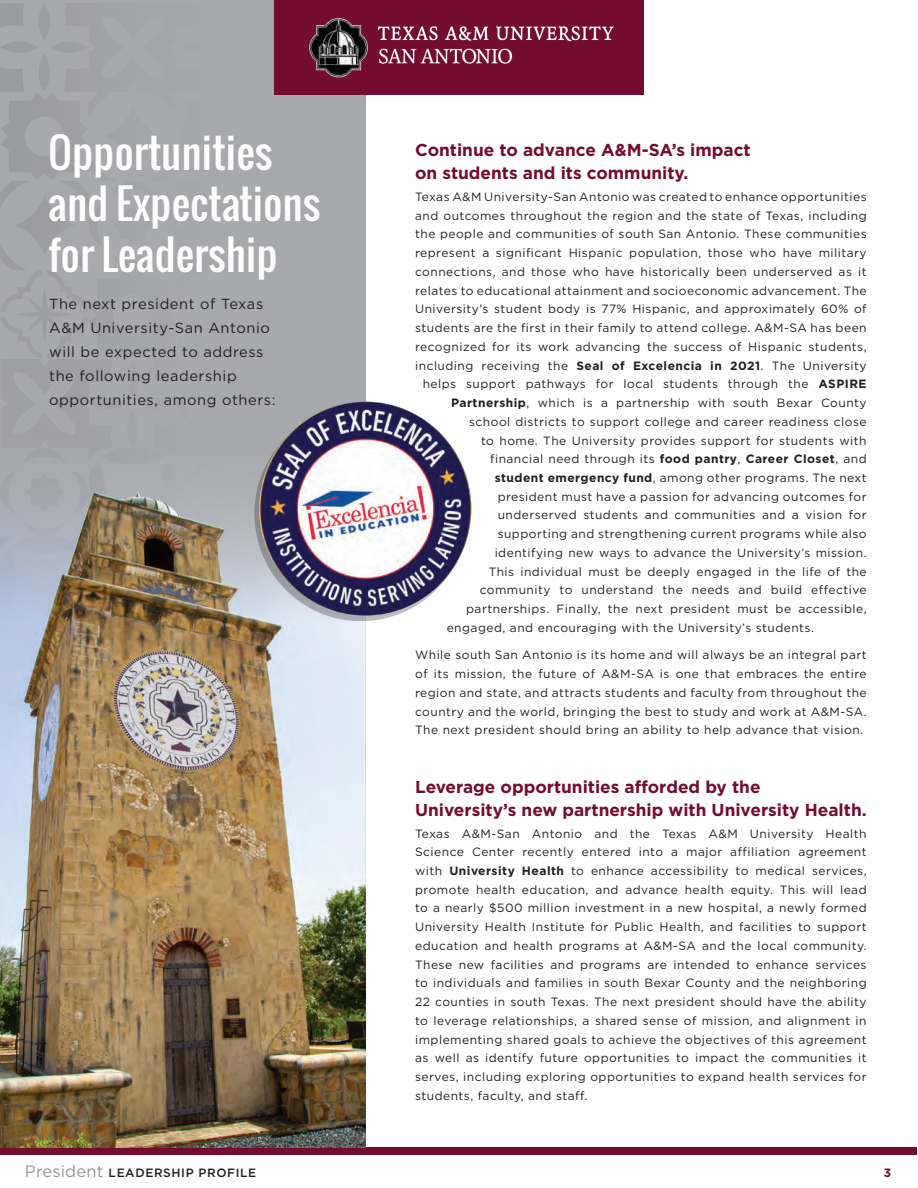
<style>
.page{position:relative;width:918px;height:1188px;background:#fff}
.page>*{position:absolute;margin:0;border:0;box-sizing:border-box;transform-origin:0 0}
.t1{font:40.8px/51px "Oswald";letter-spacing:.01em;color:#fff}
.t2{font:700 17.25px/22.5px "Gotham";color:#730c2e}
.t3{font:14.55px/23.9px "Gotham";letter-spacing:.04em;color:#231f20}
.t4{font:12px/18.8px "Gotham";letter-spacing:.04em;color:#231f20;text-align:justify}
.t5{font:500 12px "Gotham";letter-spacing:.05em;color:#231f20}
.t6{font:700 12px "Gotham";color:#730c2e}
.s1{font-weight:700}
.s2{font-weight:400;font-size:16.5px;color:#939598}
</style>
<div class="page">
<div style="left:0;top:0;width:365px;height:1151px;background:#a8a9ad"></div>
<svg style="left:0;top:3px;width:267px;height:1145px"></svg>
<div style="left:0;top:1148px;width:917px;height:7px;background:#730c2e"></div>
<div style="left:274px;top:0;width:370px;height:94px;background:#730c2e"></div>
<img style="left:309px;top:18px;width:305px;height:60px">
<img style="left:0;top:431px;width:365px;height:716px">
<div style="left:255px;top:407px;width:212px;height:214px;background:#231f20;opacity:.3"></div>
<img style="left:259px;top:402px;width:212px;height:214px">
<h1 class="t1" style="left:49px;top:126px;width:273px">Opportunities and Expectations for Leadership</h1>
<h2 class="t2" style="left:415px;top:139px;width:337px">Continue to advance A&amp;M-SA’s impact on students and its community.</h2>
<p class="t4" style="left:415px;top:187px;width:453px">Texas A&amp;M University-San Antonio was created to enhance opportunities</p>
<p class="t4" style="left:415px;top:206px;width:453px">and outcomes throughout the region and the state of Texas, including</p>
<p class="t4" style="left:415px;top:224px;width:453px">the people and communities of south San Antonio. These communities</p>
<p class="t4" style="left:415px;top:243px;width:453px">represent a significant Hispanic population, those who have military</p>
<p class="t4" style="left:415px;top:262px;width:453px">connections, and those who have historically been underserved as it</p>
<p class="t4" style="left:415px;top:281px;width:453px">relates to educational attainment and socioeconomic advancement. The</p>
<p class="t4" style="left:415px;top:299px;width:453px">University’s student body is 77% Hispanic, and approximately 60% of</p>
<p class="t4" style="left:415px;top:318px;width:453px">students are the first in their family to attend college. A&amp;M-SA has been</p>
<p class="t4" style="left:415px;top:337px;width:453px">recognized for its work advancing the success of Hispanic students,</p>
<p class="t4" style="left:415px;top:356px;width:453px">including receiving the <span class="s1">Seal of Excelencia in 2021</span>. The University</p>
<p class="t4" style="left:423px;top:374px;width:446px">helps support pathways for local students through the <span class="s1">ASPIRE</span></p>
<p class="t4" style="left:451px;top:393px;width:417px"><span class="s1">Partnership</span>, which is a partnership with south Bexar County</p>
<p class="t4" style="left:469px;top:412px;width:399px">school districts to support college and career readiness close</p>
<p class="t4" style="left:481px;top:431px;width:387px">to home. The University provides support for students with</p>
<p class="t4" style="left:490px;top:449px;width:378px">financial need through its <span class="s1">food pantry</span>, <span class="s1">Career Closet</span>, and</p>
<p class="t4" style="left:495px;top:468px;width:374px"><span class="s1">student emergency fund</span>, among other programs. The next</p>
<p class="t4" style="left:498px;top:487px;width:371px">president must have a passion for advancing outcomes for</p>
<p class="t4" style="left:498px;top:506px;width:371px">underserved students and communities and a vision for</p>
<p class="t4" style="left:498px;top:524px;width:371px">supporting and strengthening current programs while also</p>
<p class="t4" style="left:495px;top:543px;width:374px">identifying new ways to advance the University’s mission.</p>
<p class="t4" style="left:489px;top:562px;width:380px">This individual must be deeply engaged in the life of the</p>
<p class="t4" style="left:480px;top:581px;width:388px">community to understand the needs and build effective</p>
<p class="t4" style="left:466px;top:599px;width:402px">partnerships. Finally, the next president must be accessible,</p>
<p class="t4" style="left:447px;top:618px;width:369px">engaged, and encouraging with the University’s students.</p>
<p class="t4" style="left:415px;top:645px;width:453px">While south San Antonio is its home and will always be an integral part of its mission, the future of A&amp;M-SA is one that embraces the entire region and state, and attracts students and faculty from throughout the country and the world, bringing the best to study and work at A&amp;M-SA.<br>The next president should bring an ability to help advance that vision.</p>
<p class="t3" style="left:49px;top:292px;width:228px">The next president of Texas<br>A&amp;M University-San Antonio will be expected to address the following leadership opportunities, among others:</p>
<h2 class="t2" style="left:415px;top:776px;width:453px">Leverage opportunities afforded by the<br>University’s new partnership with University Health.</h2>
<p class="t4" style="left:415px;top:824px;width:453px">Texas A&amp;M-San Antonio and the Texas A&amp;M University Health Science Center recently entered into a major affiliation agreement with <span class="s1">University Health</span> to enhance accessibility to medical services, promote health education, and advance health equity. This will lead to a nearly $500 million investment in a new hospital, a newly formed University Health Institute for Public Health, and facilities to support education and health programs at A&amp;M-SA and the local community.<br>These new facilities and programs are intended to enhance services to individuals and families in south Bexar County and the neighboring 22 counties in south Texas. The next president should have the ability to leverage relationships, a shared sense of mission, and alignment in implementing shared goals to achieve the objectives of this agreement as well as identify future opportunities to impact the communities it serves, including exploring opportunities to expand health services for students, faculty, and staff.</p>
<p class="t5" style="left:25px;top:1165px;width:233px"><span class="s2">President</span> LEADERSHIP PROFILE</p>
<p class="t6" style="left:884px;top:1165px;width:9px">3</p>
</div>
